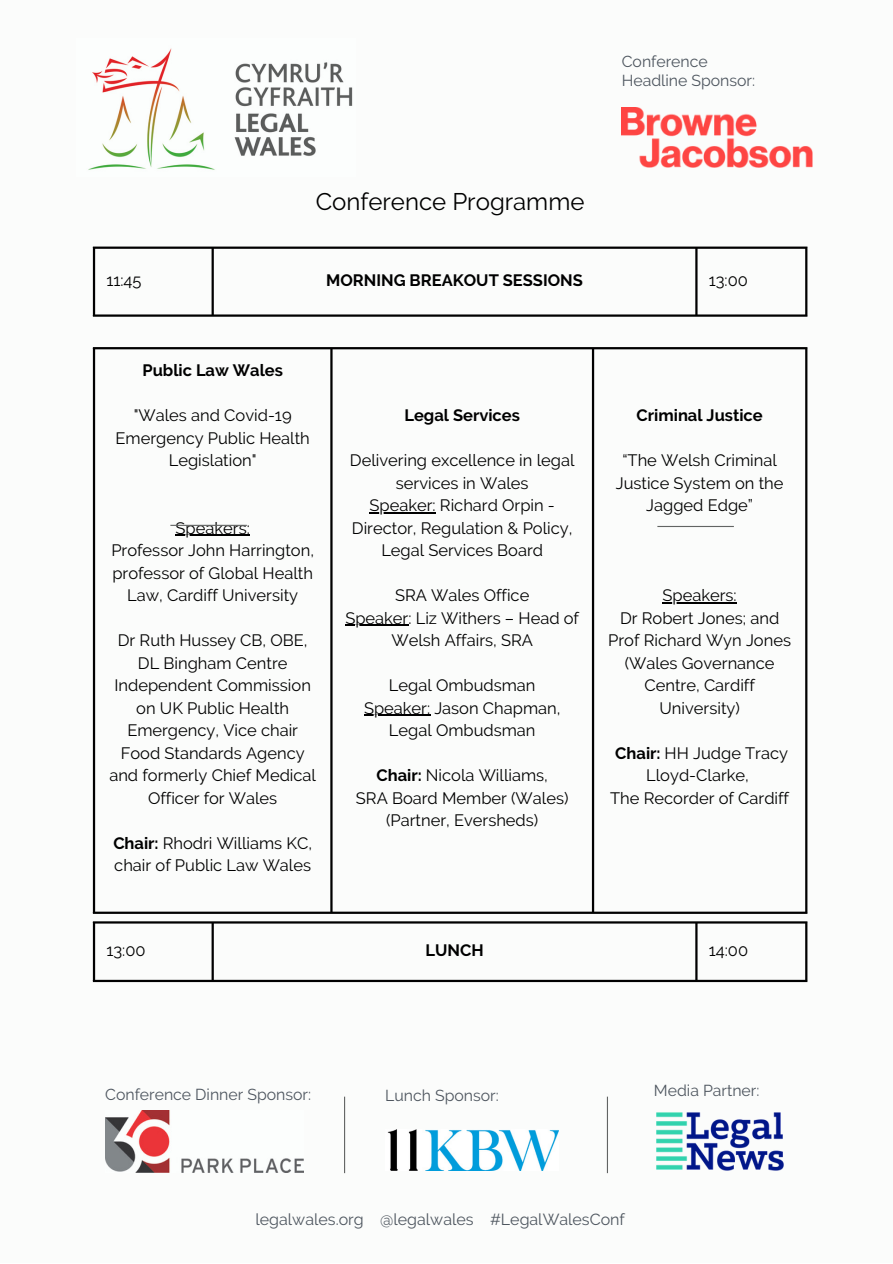
<style>
.page{position:relative;width:893px;height:1264px;background:#fff}
.page>*{position:absolute;margin:0;border:0;box-sizing:border-box;transform-origin:0 0}
.t1{font:24px "Raleway";color:#000}
.t2{font:16.5px/22.5px "Raleway";color:#000;text-align:center}
.t3{font:700 16.5px "Raleway";color:#000}
.t4{font:16.05px "Raleway";color:#4e565f}
.t5{font:15.75px "Raleway";color:#4e565f}
.s1{font-weight:700}
</style>
<div class="page">
<div style="left:0;top:0;width:892px;height:1262px;background:#fbfcfb"></div>
<hr style="left:176px;top:535px;width:74px;height:1px;background:#000">
<hr style="left:369px;top:512px;width:66px;height:1px;background:#000">
<hr style="left:345px;top:625px;width:63px;height:1px;background:#000">
<hr style="left:364px;top:714px;width:66px;height:2px;background:#000">
<hr style="left:662px;top:602px;width:74px;height:1px;background:#000">
<hr style="left:93px;top:349px;width:2px;height:562px;background:#000">
<hr style="left:330px;top:349px;width:2px;height:562px;background:#000">
<hr style="left:592px;top:349px;width:2px;height:562px;background:#000">
<hr style="left:805px;top:349px;width:2px;height:562px;background:#000">
<hr style="left:93px;top:347px;width:714px;height:2px;background:#000">
<hr style="left:93px;top:911px;width:714px;height:2px;background:#000">
<hr style="left:93px;top:249px;width:2px;height:65px;background:#000">
<hr style="left:211px;top:249px;width:3px;height:65px;background:#000">
<hr style="left:695px;top:249px;width:2px;height:65px;background:#000">
<hr style="left:805px;top:249px;width:2px;height:65px;background:#000">
<hr style="left:93px;top:246px;width:714px;height:3px;background:#000">
<hr style="left:93px;top:314px;width:714px;height:3px;background:#000">
<hr style="left:93px;top:923px;width:2px;height:56px;background:#000">
<hr style="left:211px;top:923px;width:3px;height:56px;background:#000">
<hr style="left:695px;top:923px;width:2px;height:56px;background:#000">
<hr style="left:805px;top:923px;width:2px;height:56px;background:#000">
<hr style="left:93px;top:921px;width:714px;height:2px;background:#000">
<hr style="left:93px;top:979px;width:714px;height:3px;background:#000">
<hr style="left:170px;top:525px;width:77px;height:1px;background:#626463">
<hr style="left:657px;top:526px;width:76px;height:1px;background:#626463">
<img style="left:656px;top:1112px;width:128px;height:59px">
<hr style="left:607px;top:1096px;width:1px;height:77px;background:#626463">
<hr style="left:344px;top:1096px;width:1px;height:77px;background:#626463">
<img style="left:106px;top:1110px;width:198px;height:62px">
<img style="left:387px;top:1129px;width:171px;height:41px">
<img style="left:88px;top:48px;width:265px;height:122px">
<img style="left:621px;top:108px;width:191px;height:59px">
<p class="t5" style="left:621px;top:53px;width:88px">Conference</p>
<p class="t5" style="left:621px;top:71px;width:135px">Headline Sponsor:</p>
<p class="t1" style="left:316px;top:188px;width:270px">Conference Programme</p>
<p class="t2" style="left:106px;top:269px;width:37px">11:45</p>
<p class="t3" style="left:326px;top:270px;width:258px">MORNING BREAKOUT SESSIONS</p>
<p class="t2" style="left:708px;top:269px;width:41px">13:00</p>
<p class="t3" style="left:142px;top:361px;width:142px">Public Law Wales</p>
<p class="t2" style="left:115px;top:404px;width:196px">"Wales and Covid-19<br>Emergency Public Health<br>Legislation"</p>
<p class="t2" style="left:176px;top:516px;width:76px">Speakers:</p>
<p class="t2" style="left:111px;top:539px;width:204px">Professor John Harrington, professor of Global Health<br>Law, Cardiff University</p>
<p class="t2" style="left:109px;top:629px;width:208px">Dr Ruth Hussey CB, OBE,<br>DL Bingham Centre<br>Independent Commission on UK Public Health<br>Emergency, Vice chair<br>Food Standards Agency and formerly Chief Medical<br>Officer for Wales</p>
<p class="t2" style="left:113px;top:831px;width:200px;text-align:left"><span class="s1">Chair:</span> Rhodri Williams KC, chair of Public Law Wales</p>
<p class="t3" style="left:404px;top:406px;width:117px">Legal Services</p>
<p class="t2" style="left:350px;top:449px;width:226px">Delivering excellence in legal services in Wales</p>
<p class="t2" style="left:352px;top:494px;width:222px">Speaker: Richard Orpin -<br>Director, Regulation &amp; Policy,<br>Legal Services Board</p>
<p class="t2" style="left:395px;top:584px;width:136px">SRA Wales Office</p>
<p class="t2" style="left:345px;top:606px;width:235px">Speaker: Liz Withers – Head of<br>Welsh Affairs, SRA</p>
<p class="t2" style="left:389px;top:674px;width:148px">Legal Ombudsman</p>
<p class="t2" style="left:364px;top:696px;width:198px">Speaker: Jason Chapman,<br>Legal Ombudsman</p>
<p class="t2" style="left:376px;top:764px;width:173px"><span class="s1">Chair:</span> Nicola Williams,</p>
<p class="t2" style="left:356px;top:786px;width:214px">SRA Board Member (Wales) (Partner, Eversheds)</p>
<p class="t3" style="left:636px;top:406px;width:128px">Criminal Justice</p>
<p class="t2" style="left:615px;top:449px;width:169px">“The Welsh Criminal<br>Justice System on the<br>Jagged Edge”</p>
<p class="t2" style="left:662px;top:584px;width:76px">Speakers:</p>
<p class="t2" style="left:608px;top:606px;width:184px">Dr Robert Jones; and<br>Prof Richard Wyn Jones</p>
<p class="t2" style="left:624px;top:651px;width:151px">(Wales Governance<br>Centre, Cardiff<br>University)</p>
<p class="t2" style="left:615px;top:741px;width:174px"><span class="s1">Chair:</span> HH Judge Tracy<br>Lloyd-Clarke,</p>
<p class="t2" style="left:610px;top:786px;width:180px">The Recorder of Cardiff</p>
<p class="t2" style="left:106px;top:939px;width:41px">13:00</p>
<p class="t3" style="left:425px;top:940px;width:60px">LUNCH</p>
<p class="t2" style="left:708px;top:939px;width:41px">14:00</p>
<p class="t5" style="left:105px;top:1085px;width:207px">Conference Dinner Sponsor:</p>
<p class="t5" style="left:653px;top:1081px;width:107px">Media Partner:</p>
<p class="t5" style="left:385px;top:1086px;width:115px">Lunch Sponsor:</p>
<p class="t4" style="left:255px;top:1209px;width:371px">legalwales.org @legalwales #LegalWalesConf</p>
</div>
